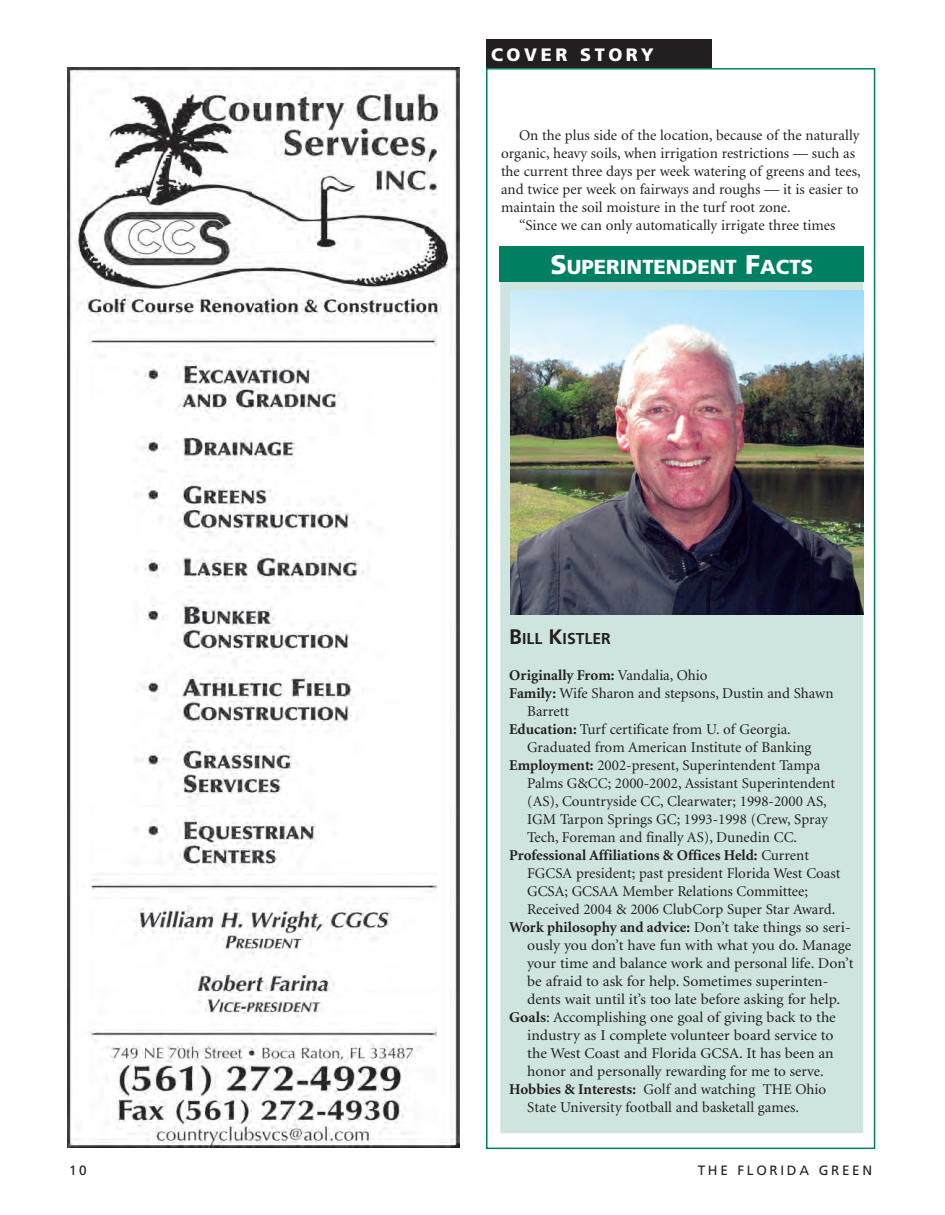
<style>
.page{position:relative;width:945px;height:1215px;background:#fff}
.page>*{position:absolute;margin:0;border:0;box-sizing:border-box;transform-origin:0 0}
.t1{font:900 20.25px "Frutiger";color:#fff}
.t2{font:900 18px "Frutiger";letter-spacing:.2em;color:#fff}
.t3{font:700 15.75px "Frutiger";color:#231f20}
.t4{font:15px "Minion";color:#231f20}
.t5{font:15px "Minion";color:#231f20;scale:1.04 1}
.t6{font:700 15px "Minion";color:#231f20}
.t7{font:13.5px "Frutiger";letter-spacing:.2em;color:#231f20}
.s1{font-size:27px}
.s2{font-size:21px}
.s3{font-weight:400}
.s4{font-weight:700}
</style>
<div class="page">
<div style="left:486px;top:68px;width:389px;height:1081px;background:#fff;border:2px solid #008062"></div>
<div style="left:486px;top:39px;width:226px;height:29px;background:#231f20"></div>
<img style="left:67px;top:68px;width:392px;height:1080px">
<div style="left:500px;top:246px;width:364px;height:888px;background:#cee4de"></div>
<div style="left:500px;top:246px;width:364px;height:36px;background:#008062"></div>
<img style="left:510px;top:290px;width:354px;height:324px">
<p class="t2" style="left:491px;top:44px;width:164px">COVER STORY</p>
<p class="t4" style="left:519px;top:127px;width:342px">On the plus side of the location, because of the naturally</p>
<p class="t4" style="left:501px;top:145px;width:356px">organic, heavy soils, when irrigation restrictions — such as</p>
<p class="t4" style="left:501px;top:163px;width:361px">the current three days per week watering of greens and tees,</p>
<p class="t4" style="left:501px;top:181px;width:359px">and twice per week on fairways and roughs — it is easier to</p>
<p class="t4" style="left:501px;top:199px;width:291px">maintain the soil moisture in the turf root zone.</p>
<p class="t4" style="left:519px;top:217px;width:318px">“Since we can only automatically irrigate three times</p>
<h1 class="t1" style="left:550px;top:255px;width:262px"><span class="s1">S</span>UPERINTENDENT <span class="s1">F</span>ACTS</h1>
<p class="t3" style="left:509px;top:629px;width:103px"><span class="s2">B</span>ILL <span class="s2">K</span>ISTLER</p>
<p class="t6" style="left:509px;top:667px;width:200px">Originally From: <span class="s3">Vandalia, Ohio</span></p>
<p class="t4" style="left:509px;top:685px;width:326px"><span class="s4">Family:</span> Wife Sharon and stepsons, Dustin and Shawn</p>
<p class="t4" style="left:527px;top:703px;width:43px">Barrett</p>
<p class="t4" style="left:509px;top:721px;width:283px"><span class="s4">Education:</span> Turf certificate from U. of Georgia.</p>
<p class="t4" style="left:527px;top:739px;width:286px">Graduated from American Institute of Banking</p>
<p class="t4" style="left:509px;top:757px;width:313px"><span class="s4">Employment:</span> 2002-present, Superintendent Tampa</p>
<p class="t4" style="left:527px;top:775px;width:309px">Palms G&amp;CC; 2000-2002, Assistant Superintendent</p>
<p class="t4" style="left:527px;top:793px;width:301px">(AS), Countryside CC, Clearwater; 1998-2000 AS,</p>
<p class="t4" style="left:527px;top:811px;width:302px">IGM Tarpon Springs GC; 1993-1998 (Crew, Spray</p>
<p class="t4" style="left:527px;top:829px;width:271px">Tech, Foreman and finally AS), Dunedin CC.</p>
<p class="t6" style="left:509px;top:847px;width:301px">Professional Affiliations &amp; Offices Held: <span class="s3">Current</span></p>
<p class="t4" style="left:527px;top:865px;width:315px">FGCSA president; past president Florida West Coast</p>
<p class="t4" style="left:527px;top:883px;width:282px">GCSA; GCSAA Member Relations Committee;</p>
<p class="t4" style="left:527px;top:901px;width:310px">Received 2004 &amp; 2006 ClubCorp Super Star Award.</p>
<p class="t6" style="left:509px;top:919px;width:343px">Work philosophy and advice: <span class="s3">Don’t take things so seri-</span></p>
<p class="t5" style="left:527px;top:937px;width:313px">ously you don’t have fun with what you do. Manage</p>
<p class="t5" style="left:527px;top:955px;width:315px">your time and balance work and personal life. Don’t</p>
<p class="t5" style="left:527px;top:973px;width:291px">be afraid to ask for help. Sometimes superinten-</p>
<p class="t5" style="left:527px;top:991px;width:303px">dents wait until it’s too late before asking for help.</p>
<p class="t5" style="left:509px;top:1009px;width:316px"><span class="s4">Goals</span>: Accomplishing one goal of giving back to the</p>
<p class="t5" style="left:527px;top:1027px;width:296px">industry as I complete volunteer board service to</p>
<p class="t5" style="left:527px;top:1045px;width:296px">the West Coast and Florida GCSA. It has been an</p>
<p class="t5" style="left:527px;top:1063px;width:287px">honor and personally rewarding for me to serve.</p>
<p class="t4" style="left:509px;top:1081px;width:319px"><span class="s4">Hobbies &amp; Interests:</span> Golf and watching THE Ohio</p>
<p class="t4" style="left:527px;top:1099px;width:273px">State University football and basketall games.</p>
<p class="t7" style="left:69px;top:1162px;width:19px">10</p>
<p class="t7" style="left:698px;top:1162px;width:174px">THE FLORI DA GR EEN</p>
</div>
